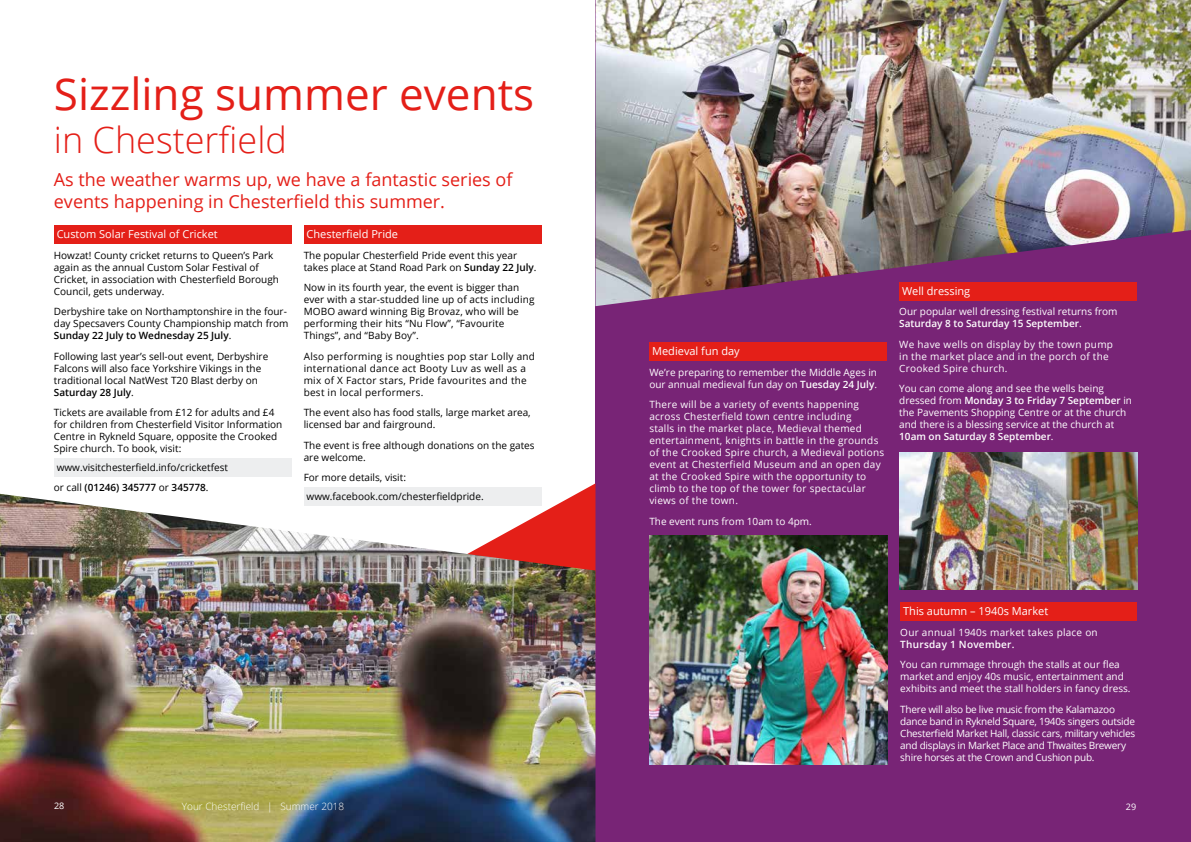
<style>
.page{position:relative;width:1191px;height:842px;background:#fff}
.page>*{position:absolute;margin:0;border:0;box-sizing:border-box;transform-origin:0 0}
.t1{font:44px "Open Sans";color:#e41f18}
.t2{font:300 36px "Open Sans";color:#e41f18}
.t3{font:18px/21.6px "Open Sans";color:#e41f18}
.t4{font:11px "Open Sans";color:#fff}
.t5{font:10px/12px "Open Sans";color:#000}
.t6{font:10px/12px "Open Sans";color:#fff}
.t7{font:10px/12px "Open Sans";letter-spacing:.025em;color:#fff}
.t8{font:10px/12px "Open Sans";letter-spacing:-.025em;color:#fff}
.t9{font:10px/12px "Open Sans";letter-spacing:.025em;color:#000}
.t10{font:300 10px "Open Sans";color:#fff}
.t11{font:600 10px "Open Sans";letter-spacing:.025em;color:#fff}
.t12{font:9px "Open Sans";color:#fff}
.s1{font-weight:600}
</style>
<div class="page">
<div style="left:595px;top:0;width:596px;height:842px;background:#782476"></div>
<div style="left:54px;top:225px;width:238px;height:19px;background:#e41f18"></div>
<div style="left:54px;top:458px;width:238px;height:18px;background:#edeeef"></div>
<div style="left:304px;top:225px;width:237px;height:19px;background:#e41f18"></div>
<div style="left:304px;top:487px;width:237px;height:18px;background:#edeeef"></div>
<img style="left:0;top:494px;width:595px;height:348px">
<div style="left:649px;top:342px;width:238px;height:18px;background:#e41f18"></div>
<img style="left:595px;top:0;width:596px;height:306px">
<img style="left:649px;top:536px;width:238px;height:228px">
<div style="left:900px;top:602px;width:236px;height:19px;background:#e41f18"></div>
<img style="left:899px;top:452px;width:238px;height:138px">
<h1 class="t1" style="left:54px;top:64px;width:482px">Sizzling summer events</h1>
<h2 class="t2" style="left:54px;top:116px;width:234px">in Chesterfield</h2>
<h3 class="t3" style="left:54px;top:169px;width:460px">As the weather warms up, we have a fantastic series of events happening in Chesterfield this summer.</h3>
<p class="t4" style="left:57px;top:226px;width:163px">Custom Solar Festival of Cricket</p>
<p class="t5" style="left:54px;top:249px;width:227px">Howzat! County cricket returns to Queen’s Park again as the annual Custom Solar Festival of Cricket, in association with Chesterfield Borough Council, gets underway.</p>
<p class="t5" style="left:54px;top:305px;width:236px">Derbyshire take on Northamptonshire in the four&shy;day Specsavers County Championship match from<br><span class="s1">Sunday 22 July to Wednesday 25 July</span>.</p>
<p class="t5" style="left:54px;top:350px;width:216px">Following last year’s sell-out event, Derbyshire Falcons will also face Yorkshire Vikings in the traditional local NatWest T20 Blast derby on <span class="s1">Saturday 28 July</span>.</p>
<p class="t5" style="left:54px;top:406px;width:230px">Tickets are available from £12 for adults and £4 for children from Chesterfield Visitor Information Centre in Rykneld Square, opposite the Crooked Spire church. To book, visit:</p>
<p class="t5" style="left:54px;top:457px;width:176px;line-height:20.5px">www.visitchesterfield.info/cricketfest or call <span class="s1">(01246) 345777</span> or <span class="s1">345778</span>.</p>
<p class="t4" style="left:306px;top:226px;width:93px">Chesterfield Pride</p>
<p class="t5" style="left:304px;top:249px;width:234px">The popular Chesterfield Pride event this year takes place at Stand Road Park on <span class="s1">Sunday 22 July</span>.</p>
<p class="t5" style="left:304px;top:281px;width:232px">Now in its fourth year, the event is bigger than ever with a star-studded line up of acts including MOBO award winning Big Brovaz, who will be performing their hits “Nu Flow”, “Favourite Things”, and “Baby Boy”.</p>
<p class="t9" style="left:304px;top:350px;width:233px">Also performing is noughties pop star Lolly and international dance act Booty Luv as well as a mix of X Factor stars, Pride favourites and the best in local performers.</p>
<p class="t5" style="left:304px;top:406px;width:228px">The event also has food stalls, large market area, licensed bar and fairground.</p>
<p class="t5" style="left:304px;top:439px;width:232px">The event is free although donations on the gates are welcome.</p>
<p class="t5" style="left:304px;top:468px;width:181px;line-height:18.9px">For more details, visit: www.facebook.com/chesterfieldpride.</p>
<p class="t12" style="left:54px;top:800px;width:12px">28</p>
<p class="t10" style="left:182px;top:799px;width:164px">Your Chesterfield | Summer 2018</p>
<p class="t4" style="left:652px;top:343px;width:89px">Medieval fun day</p>
<p class="t6" style="left:649px;top:366px;width:229px">We’re preparing to remember the Middle Ages in our annual medieval fun day on <span class="s1">Tuesday 24 July</span>.</p>
<p class="t7" style="left:649px;top:398px;width:236px">There will be a variety of events happening across Chesterfield town centre including<br>stalls in the market place, Medieval themed entertainment, knights in battle in the grounds of the Crooked Spire church, a Medieval potions event at Chesterfield Museum and an open day at the Crooked Spire with the opportunity to climb to the top of the tower for spectacular views of the town.</p>
<p class="t6" style="left:649px;top:515px;width:164px">The event runs from 10am to 4pm.</p>
<p class="t4" style="left:902px;top:283px;width:70px">Well dressing</p>
<p class="t6" style="left:899px;top:305px;width:220px">Our popular well dressing festival returns from<br><span class="s1">Saturday 8 to Saturday 15 September</span>.</p>
<p class="t7" style="left:899px;top:338px;width:215px">We have wells on display by the town pump in the market place and in the porch of the<br>Crooked Spire church.</p>
<p class="t6" style="left:899px;top:382px;width:234px">You can come along and see the wells being dressed from <span class="s1">Monday 3 to Friday 7 September</span> in the Pavements Shopping Centre or at the church and there is a blessing service at the church at <span class="s1">10am on Saturday 8 September</span>.</p>
<p class="t4" style="left:903px;top:604px;width:147px">This autumn – 1940s Market</p>
<p class="t7" style="left:900px;top:626px;width:199px">Our annual 1940s market takes place on</p>
<p class="t11" style="left:900px;top:637px;width:116px">Thursday 1 November.</p>
<p class="t6" style="left:900px;top:658px;width:232px">You can rummage through the stalls at our flea market and enjoy 40s music, entertainment and exhibits and meet the stall holders in fancy dress.</p>
<p class="t8" style="left:900px;top:703px;width:236px">There will also be live music from the Kalamazoo dance band in Rykneld Square, 1940s singers outside Chesterfield Market Hall, classic cars, military vehicles and displays in Market Place and Thwaites Brewery shire horses at the Crown and Cushion pub.</p>
<p class="t12" style="left:1126px;top:801px;width:12px">29</p>
</div>
